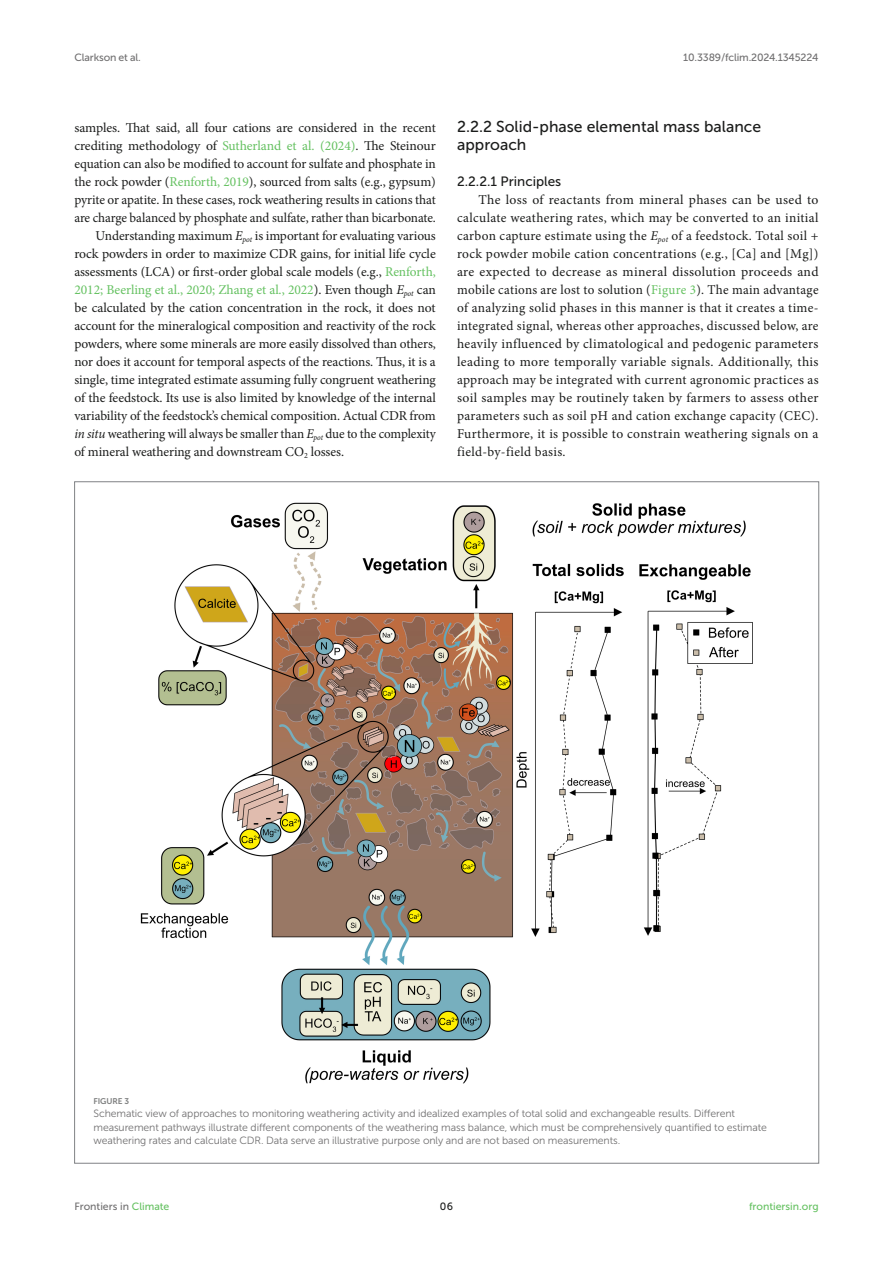
<style>
.page{position:relative;width:893px;height:1263px;background:#fff}
.page>*{position:absolute;margin:0;border:0;box-sizing:border-box;transform-origin:0 0}
.HEAD_3{font:15.75px/18px "Museo Sans 500";color:#1b1c1b}
.TEXT{font:13.5px/18px "Minion Pro";letter-spacing:-.01em;color:#1b1c1b;text-align:justify}
.TEXT_FLUSH{font:13.5px/18px "Minion Pro";letter-spacing:.025em;color:#1b1c1b;text-align:justify}
.HEAD_4_after_HEAD_3{font:13.5px "Museo Sans 500";color:#1b1c1b}
.FIG_LEG{font:10.5px/13.5px "Museo Sans 300";letter-spacing:-.01em;color:#706f70}
.t1{font:10.5px "Museo Sans 500";letter-spacing:-.015em;color:#706f70}
.t2{font:10.5px "Museo Sans 500";color:#65c161}
.t3{font:10.5px "Museo Sans 500";color:#1b1c1b}
.FIG_HD{font:8.25px "Museo Sans 700";letter-spacing:-.01em;color:#7e7f7f}
.s1{color:#65c161}
.s2{font-style:italic}
</style>
<div class="page">
<img style="left:140px;top:502px;width:613px;height:582px">
<p class="t1" style="left:74px;top:51px;width:68px">Clarkson et al.</p>
<p class="t1" style="left:683px;top:51px;width:137px">10.3389/fclim.2024.1345224</p>
<p class="TEXT" style="left:74px;top:119px;width:363px">samples. That said, all four cations are considered in the recent crediting methodology of <span class="s1">Sutherland et al. (2024)</span>. The Steinour equation can also be modified to account for sulfate and phosphate in the rock powder (<span class="s1">Renforth, 2019</span>), sourced from salts (e.g., gypsum) pyrite or apatite. In these cases, rock weathering results in cations that are charge balanced by phosphate and sulfate, rather than bicarbonate.</p>
<p class="TEXT" style="left:74px;top:227px;width:363px;text-indent:21px">Understanding maximum <span class="s2">E</span><sub>pot</sub> is important for evaluating various rock powders in order to maximize CDR gains, for initial life cycle assessments (LCA) or first-order global scale models (e.g., <span class="s1">Renforth, 2012; Beerling et al., 2020; Zhang et al., 2022</span>). Even though <span class="s2">E</span><sub>pot</sub> can be calculated by the cation concentration in the rock, it does not account for the mineralogical composition and reactivity of the rock powders, where some minerals are more easily dissolved than others, nor does it account for temporal aspects of the reactions. Thus, it is a single, time integrated estimate assuming fully congruent weathering of the feedstock. Its use is also limited by knowledge of the internal variability of the feedstock’s chemical composition. Actual CDR from <span class="s2">in situ</span> weathering will always be smaller than <span class="s2">E</span><sub>pot</sub> due to the complexity of mineral weathering and downstream CO<sub>2</sub> losses.</p>
<p class="HEAD_3" style="left:457px;top:118px;width:306px">2.2.2 Solid-phase elemental mass balance approach</p>
<p class="HEAD_4_after_HEAD_3" style="left:457px;top:174px;width:106px">2.2.2.1 Principles</p>
<p class="TEXT_FLUSH" style="left:457px;top:191px;width:363px;text-indent:21px">The loss of reactants from mineral phases can be used to calculate weathering rates, which may be converted to an initial carbon capture estimate using the <span class="s2">E</span><sub>pot</sub> of a feedstock. Total soil + rock powder mobile cation concentrations (e.g., [Ca] and [Mg]) are expected to decrease as mineral dissolution proceeds and mobile cations are lost to solution (<span class="s1">Figure 3</span>). The main advantage of analyzing solid phases in this manner is that it creates a time&shy;integrated signal, whereas other approaches, discussed below, are heavily influenced by climatological and pedogenic parameters leading to more temporally variable signals. Additionally, this approach may be integrated with current agronomic practices as soil samples may be routinely taken by farmers to assess other parameters such as soil pH and cation exchange capacity (CEC).<br>Furthermore, it is possible to constrain weathering signals on a field-by-field basis.</p>
<p class="FIG_HD" style="left:94px;top:1096px;width:37px">FIGURE 3</p>
<p class="FIG_LEG" style="left:94px;top:1107px;width:675px">Schematic view of approaches to monitoring weathering activity and idealized examples of total solid and exchangeable results. Different measurement pathways illustrate different components of the weathering mass balance, which must be comprehensively quantified to estimate weathering rates and calculate CDR. Data serve an illustrative purpose only and are not based on measurements.</p>
<p class="t1" style="left:74px;top:1200px;width:97px">Frontiers in <span class="s1">Climate</span></p>
<p class="t3" style="left:440px;top:1200px;width:15px">06</p>
<p class="t2" style="left:749px;top:1200px;width:71px">frontiersin.org</p>
</div>
